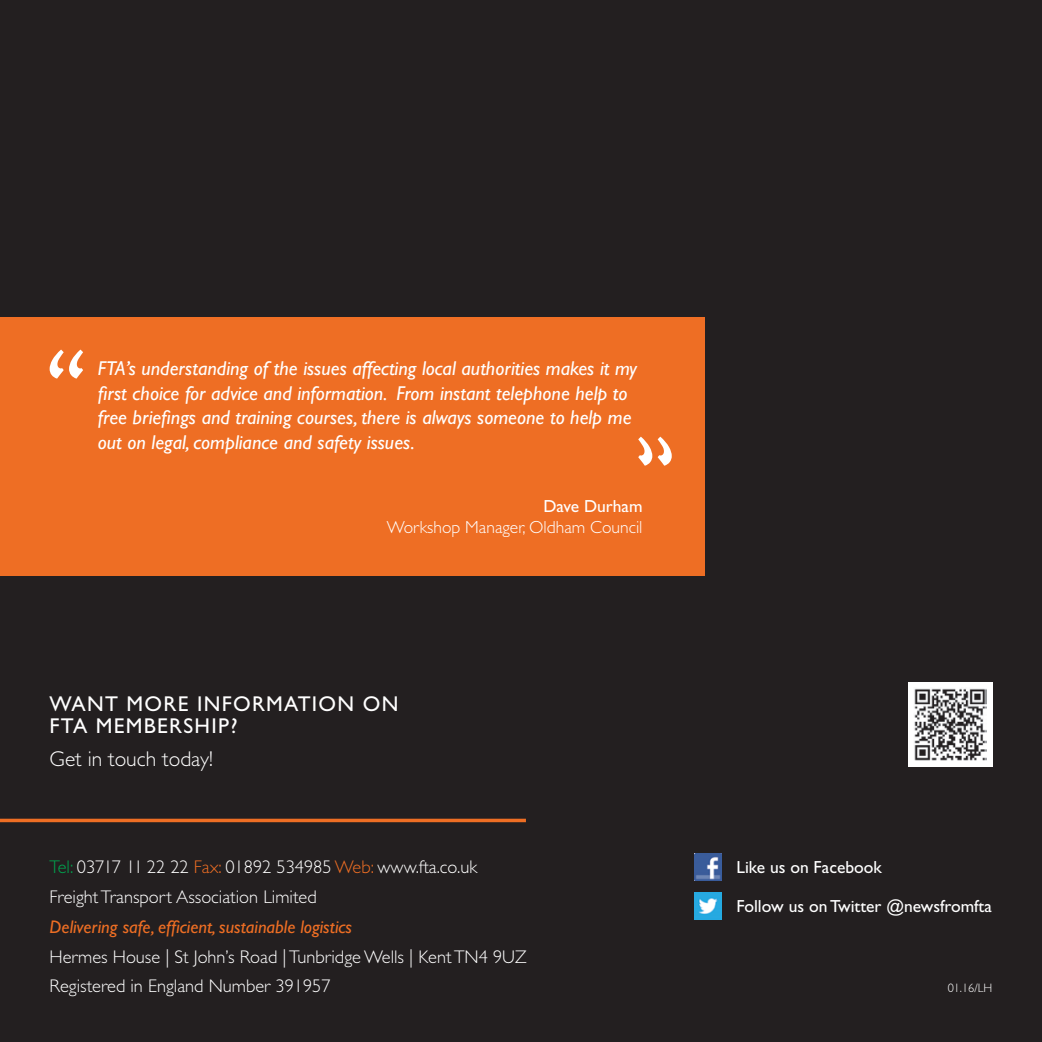
<style>
.page{position:relative;width:1042px;height:1042px;background:#231f20}
.page>*{position:absolute;margin:0;border:0;box-sizing:border-box;transform-origin:0 0}
.t1{font:21.35px/22.8px "Gill Sans";letter-spacing:.06em;color:#fff}
.t2{font:300 21.35px "Gill Sans";color:#fff}
.t3{font:italic 20.12px/24.5px "Gill Sans";color:#fff}
.t4{font:300 18.38px/29.8px "Gill Sans";color:#fff}
.t5{font:italic 18.38px "Gill Sans";color:#ee6e24}
.t6{font:17.5px/38.3px "Gill Sans";color:#fff}
.t7{font:300 17.5px "Gill Sans";color:#fff}
.t8{font:300 12.25px "Gill Sans";color:#fff}
.s1{color:#00a54f}
.s2{color:#ee6e24}
</style>
<div class="page">
<img style="left:694px;top:854px;width:27px;height:27px">
<img style="left:694px;top:892px;width:27px;height:27px">
<hr style="left:0;top:819px;width:526px;height:3px;background:#ee6e24">
<div style="left:908px;top:682px;width:84px;height:84px;background:#fff"></div>
<img style="left:914px;top:688px;width:73px;height:73px">
<div style="left:0;top:317px;width:704px;height:258px;background:#ee6e24"></div>
<svg style="left:50px;top:349px;width:33px;height:30px"></svg>
<svg style="left:638px;top:437px;width:34px;height:29px"></svg>
<p class="t3" style="left:98px;top:356px;width:541px">FTA’s understanding of the issues affecting local authorities makes it my first choice for advice and information. From instant telephone help to free briefings and training courses, there is always someone to help me out on legal, compliance and safety issues.</p>
<p class="t6" style="left:543px;top:487px;width:101px">Dave Durham</p>
<p class="t7" style="left:387px;top:517px;width:257px">Workshop Manager, Oldham Council</p>
<p class="t1" style="left:50px;top:692px;width:350px">WANT MORE INFORMATION ON<br>FTA MEMBERSHIP?</p>
<p class="t2" style="left:50px;top:747px;width:165px">Get in touch today!</p>
<p class="t4" style="left:50px;top:852px;width:429px"><span class="s1">Tel:</span> 03717 11 22 22 <span class="s2">Fax:</span> 01892 534985 <span class="s2">Web:</span> www.fta.co.uk<br>Freight Transport Association Limited</p>
<p class="t5" style="left:50px;top:916px;width:304px">Delivering safe, efficient, sustainable logistics</p>
<p class="t4" style="left:50px;top:942px;width:479px">Hermes House | St John’s Road | Tunbridge Wells | Kent TN4 9UZ<br>Registered in England Number 391957</p>
<p class="t6" style="left:736px;top:848px;width:257px">Like us on Facebook<br>Follow us on Twitter @newsfromfta</p>
<p class="t8" style="left:947px;top:981px;width:46px">01.16/LH</p>
</div>
